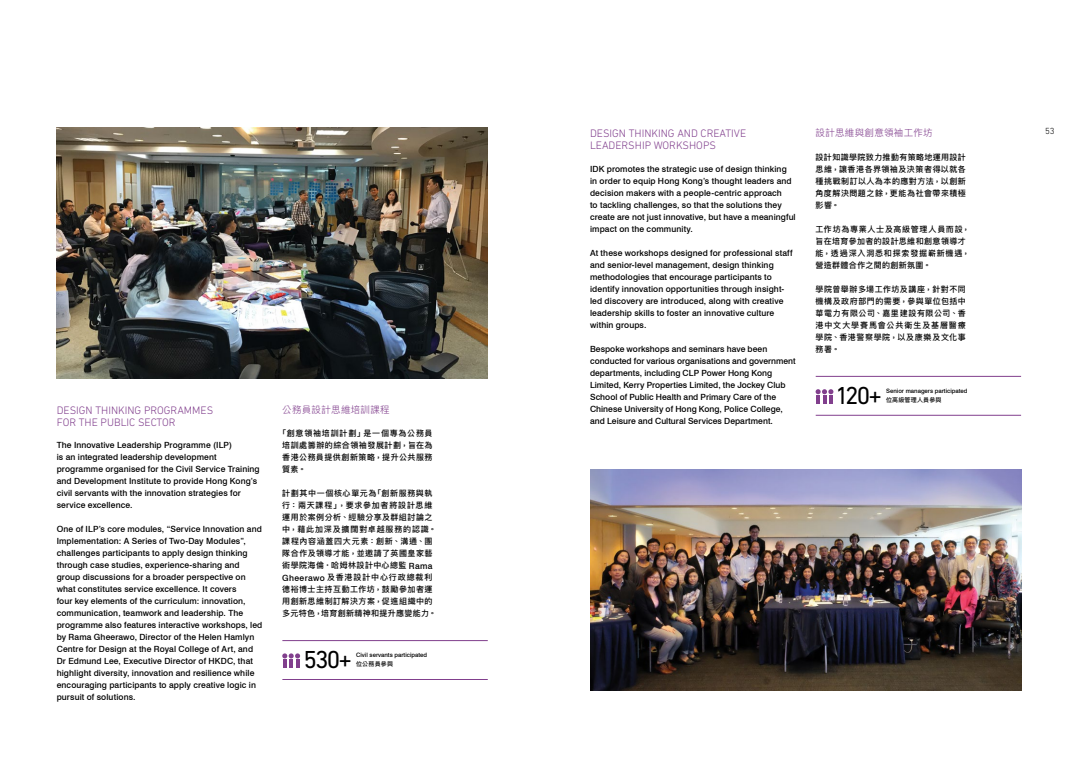
<style>
.page{position:relative;width:1078px;height:766px;background:#fff}
.page>*{position:absolute;margin:0;border:0;box-sizing:border-box;transform-origin:0 0}
.t1{font:25px "DIN Next LT Pro";letter-spacing:-.08em;color:#000}
.t2{font:300 11px/12px "DIN Next LT Pro";color:#813f8d}
.t3{font:300 9.5px "Ping Fang TC";letter-spacing:.03em;color:#813f8d}
.t4{font:300 9px "DIN Next LT Pro";color:#000}
.t5{font:500 8.5px/12px "Swiss 721 BT";letter-spacing:.01em;color:#000}
.t6{font:500 8px/12px "Ping Fang TC";letter-spacing:.07em;color:#000;text-align:justify}
.t7{font:500 6px "Swiss 721 BT";color:#000}
.t8{font:500 6px "Ping Fang TC";letter-spacing:.03em;color:#000}
.s1{font-family:"Swiss 721 BT";font-size:5px}
.s2{font-family:"Swiss 721 BT";font-size:8.5px}
</style>
<div class="page">
<img style="left:57px;top:128px;width:431px;height:250px">
<img style="left:590px;top:469px;width:430px;height:221px">
<hr style="left:282px;top:640px;width:205px;height:1px;background:#813f8d">
<svg style="left:282px;top:653px;width:18px;height:14px"></svg>
<hr style="left:282px;top:678px;width:205px;height:1px;background:#813f8d">
<hr style="left:815px;top:376px;width:205px;height:1px;background:#813f8d">
<svg style="left:815px;top:389px;width:18px;height:14px"></svg>
<hr style="left:815px;top:414px;width:205px;height:1px;background:#813f8d">
<p class="t2" style="left:57px;top:404px;width:158px">DESIGN THINKING PROGRAMMES<br>FOR THE PUBLIC SECTOR</p>
<p class="t5" style="left:57px;top:438px;width:204px">The Innovative Leadership Programme (ILP)<br>is an integrated leadership development programme organised for the Civil Service Training and Development Institute to provide Hong Kong’s civil servants with the innovation strategies for service excellence.</p>
<p class="t5" style="left:57px;top:522px;width:207px">One of ILP’s core modules, “Service Innovation and Implementation: A Series of Two-Day Modules”, challenges participants to apply design thinking through case studies, experience-sharing and group discussions for a broader perspective on what constitutes service excellence. It covers<br>four key elements of the curriculum: innovation, communication, teamwork and leadership. The programme also features interactive workshops, led by Rama Gheerawo, Director of the Helen Hamlyn Centre for Design at the Royal College of Art, and Dr Edmund Lee, Executive Director of HKDC, that highlight diversity, innovation and resilience while encouraging participants to apply creative logic in pursuit of solutions.</p>
<p class="t3" style="left:282px;top:403px;width:109px">公務員設計思維培訓課程</p>
<p class="t6" style="left:282px;top:427px;width:152px;text-indent:-4px">「創意領袖培訓計劃」是一個專為公務員培訓處籌辦的綜合領袖發展計劃，旨在為香港公務員提供創新策略，提升公共服務質素。</p>
<p class="t6" style="left:282px;top:487px;width:156px;text-align:left">計劃其中一個核心單元為「創新服務與執行：兩天課程」，要求參加者將設計思維運用於案例分析、經驗分享及群組討論之中，藉此加深及擴闊對卓越服務的認識。課程內容涵蓋四大元素：創新、溝通、團隊合作及領導才能，並邀請了英國皇家藝術學院海倫 <span class="s1">•</span> 哈姆林設計中心總監 <span class="s2">Rama<br>Gheerawo</span> 及香港設計中心行政總裁利德裕博士主持互動工作坊，鼓勵參加者運用創新思維制訂解決方案，促進組織中的多元特色，培育創新精神和提升應變能力。</p>
<p class="t7" style="left:356px;top:651px;width:73px">Civil servants participated</p>
<h1 class="t1" style="left:303px;top:644px;width:50px">530+</h1>
<p class="t8" style="left:356px;top:659px;width:38px">位公務員參與</p>
<p class="t2" style="left:590px;top:127px;width:157px">DESIGN THINKING AND CREATIVE</p>
<p class="t4" style="left:1044px;top:126px;width:11px">53</p>
<p class="t2" style="left:590px;top:139px;width:127px">LEADERSHIP WORKSHOPS</p>
<p class="t5" style="left:590px;top:162px;width:207px">IDK promotes the strategic use of design thinking in order to equip Hong Kong’s thought leaders and decision makers with a people-centric approach<br>to tackling challenges, so that the solutions they create are not just innovative, but have a meaningful impact on the community.</p>
<p class="t5" style="left:590px;top:246px;width:204px">At these workshops designed for professional staff and senior-level management, design thinking methodologies that encourage participants to identify innovation opportunities through insight&shy;led discovery are introduced, along with creative leadership skills to foster an innovative culture within groups.</p>
<p class="t5" style="left:590px;top:342px;width:207px">Bespoke workshops and seminars have been conducted for various organisations and government departments, including CLP Power Hong Kong Limited, Kerry Properties Limited, the Jockey Club School of Public Health and Primary Care of the Chinese University of Hong Kong, Police College, and Leisure and Cultural Services Department.</p>
<p class="t3" style="left:815px;top:127px;width:119px">設計思維與創意領袖工作坊</p>
<p class="t6" style="left:815px;top:151px;width:152px">設計知識學院致力推動有策略地運用設計思維，讓香港各界領袖及決策者得以就各種挑戰制訂以人為本的應對方法，以創新角度解決問題之餘，更能為社會帶來積極影響。</p>
<p class="t6" style="left:815px;top:223px;width:156px;text-align:left">工作坊為專業人士及高級管理人員而設，旨在培育參加者的設計思維和創意領導才能，透過深入洞悉和探索發掘嶄新機遇，營造群體合作之間的創新氛圍。</p>
<p class="t6" style="left:815px;top:283px;width:152px">學院曾舉辦多場工作坊及講座，針對不同機構及政府部門的需要，參與單位包括中華電力有限公司、嘉里建設有限公司、香港中文大學賽馬會公共衛生及基層醫療學院、香港警察學院，以及康樂及文化事務署。</p>
<h1 class="t1" style="left:835px;top:380px;width:48px">120+</h1>
<p class="t8" style="left:885px;top:395px;width:57px">位高級管理人員參與</p>
<p class="t7" style="left:885px;top:387px;width:83px">Senior managers participated</p>
</div>
